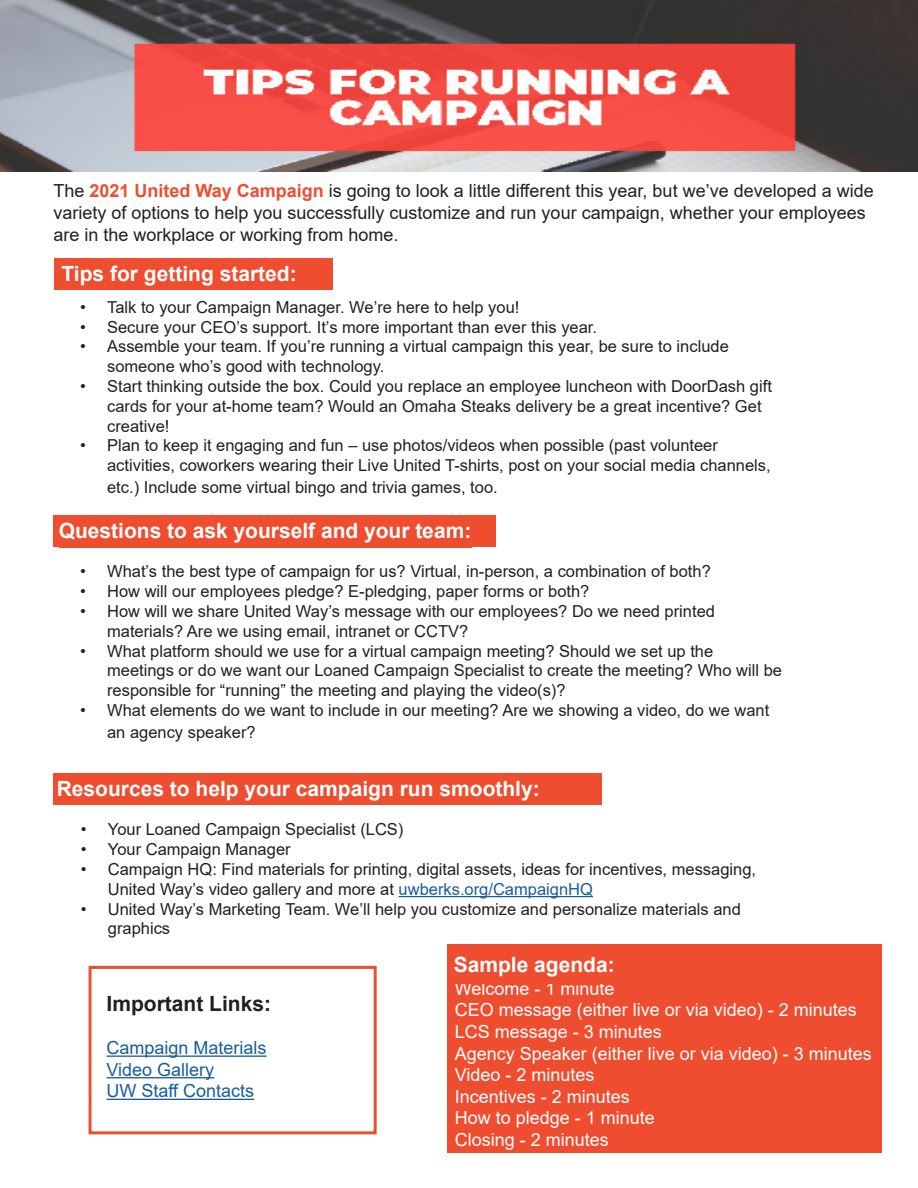
<style>
.page{position:relative;width:918px;height:1188px;background:#fff}
.page>*{position:absolute;margin:0;border:0;box-sizing:border-box;transform-origin:0 0}
.t1{font:700 21px "Arial";color:#fff}
.t2{font:700 21px "Arial";color:#231f20}
.t3{font:18px/21.6px "Arial";color:#231f20}
.t4{font:18px "Arial";color:#fff}
.t5{font:18px "Arial";color:#175d9e}
.t6{font:16.5px/19.8px "Arial";color:#231f20}
.s1{font-weight:700;color:#ef4d30}
.s2{color:#175d9e}
</style>
<div class="page">
<div style="left:54px;top:259px;width:279px;height:31px;background:#ef4d30"></div>
<div style="left:53px;top:515px;width:443px;height:32px;background:#ef4d30"></div>
<div style="left:59px;top:523px;width:412px;height:25px;background:#ef4d30"></div>
<div style="left:53px;top:774px;width:548px;height:31px;background:#ef4d30"></div>
<hr style="left:399px;top:896px;width:194px;height:1px;background:#175d9e">
<hr style="left:107px;top:1055px;width:160px;height:2px;background:#175d9e">
<hr style="left:107px;top:1077px;width:107px;height:1px;background:#175d9e">
<hr style="left:107px;top:1099px;width:147px;height:1px;background:#175d9e">
<div style="left:89px;top:966px;width:288px;height:168px;border:3px solid #ef4d30"></div>
<div style="left:447px;top:944px;width:435px;height:209px;background:#ef4d30"></div>
<img style="left:0;top:0;width:918px;height:171px">
<p class="t3" style="left:53px;top:180px;width:822px">The <span class="s1">2021 United Way Campaign</span> is going to look a little different this year, but we’ve developed a wide variety of options to help you successfully customize and run your campaign, whether your employees are in the workplace or working from home.</p>
<p class="t1" style="left:62px;top:259px;width:237px">Tips for getting started:</p>
<p class="t6" style="left:80px;top:297px;width:441px">• Talk to your Campaign Manager. We’re here to help you!</p>
<p class="t6" style="left:80px;top:317px;width:519px">• Secure your CEO’s support. It’s more important than ever this year.</p>
<p class="t6" style="left:107px;top:337px;width:623px;text-indent:-27px">• Assemble your team. If you’re running a virtual campaign this year, be sure to include someone who’s good with technology.</p>
<p class="t6" style="left:107px;top:376px;width:666px;text-indent:-27px">• Start thinking outside the box. Could you replace an employee luncheon with DoorDash gift cards for your at-home team? Would an Omaha Steaks delivery be a great incentive? Get creative!</p>
<p class="t6" style="left:107px;top:436px;width:665px;text-indent:-27px">• Plan to keep it engaging and fun – use photos/videos when possible (past volunteer activities, coworkers wearing their Live United T-shirts, post on your social media channels,</p>
<p class="t6" style="left:107px;top:477px;width:392px">etc.) Include some virtual bingo and trivia games, too.</p>
<p class="t1" style="left:59px;top:516px;width:414px">Questions to ask yourself and your team:</p>
<p class="t6" style="left:80px;top:562px;width:632px">• What’s the best type of campaign for us? Virtual, in-person, a combination of both?</p>
<p class="t6" style="left:80px;top:581px;width:511px">• How will our employees pledge? E-pledging, paper forms or both?</p>
<p class="t6" style="left:107px;top:601px;width:609px;text-indent:-27px">• How will we share United Way’s message with our employees? Do we need printed materials? Are we using email, intranet or CCTV?</p>
<p class="t6" style="left:107px;top:641px;width:676px;text-indent:-27px">• What platform should we use for a virtual campaign meeting? Should we set up the meetings or do we want our Loaned Campaign Specialist to create the meeting? Who will be responsible for “running” the meeting and playing the video(s)?</p>
<p class="t6" style="left:107px;top:699px;width:664px;line-height:21.6px;text-indent:-27px">• What elements do we want to include in our meeting? Are we showing a video, do we want an agency speaker?</p>
<p class="t1" style="left:57px;top:774px;width:485px">Resources to help your campaign run smoothly:</p>
<p class="t6" style="left:81px;top:820px;width:324px">• Your Loaned Campaign Specialist (LCS)</p>
<p class="t6" style="left:81px;top:839px;width:211px">• Your Campaign Manager</p>
<p class="t6" style="left:108px;top:859px;width:650px;text-indent:-27px">• Campaign HQ: Find materials for printing, digital assets, ideas for incentives, messaging,<br>United Way’s video gallery and more at <span class="s2">uwberks.org/CampaignHQ</span></p>
<p class="t6" style="left:108px;top:899px;width:635px;text-indent:-27px">• United Way’s Marketing Team. We’ll help you customize and personalize materials and graphics</p>
<p class="t2" style="left:107px;top:989px;width:166px">Important Links:</p>
<p class="t5" style="left:107px;top:1036px;width:162px">Campaign Materials</p>
<p class="t5" style="left:107px;top:1057px;width:109px">Video Gallery</p>
<p class="t5" style="left:107px;top:1079px;width:149px">UW Staff Contacts</p>
<p class="t1" style="left:454px;top:949px;width:163px">Sample agenda:</p>
<p class="t4" style="left:455px;top:976px;width:161px">Welcome - 1 minute</p>
<p class="t4" style="left:455px;top:998px;width:404px">CEO message (either live or via video) - 2 minutes</p>
<p class="t4" style="left:455px;top:1019px;width:209px">LCS message - 3 minutes</p>
<p class="t4" style="left:455px;top:1041px;width:419px">Agency Speaker (either live or via video) - 3 minutes</p>
<p class="t4" style="left:455px;top:1062px;width:141px">Video - 2 minutes</p>
<p class="t4" style="left:455px;top:1084px;width:177px">Incentives - 2 minutes</p>
<p class="t4" style="left:455px;top:1106px;width:202px">How to pledge - 1 minute</p>
<p class="t4" style="left:455px;top:1127px;width:156px">Closing - 2 minutes</p>
</div>
